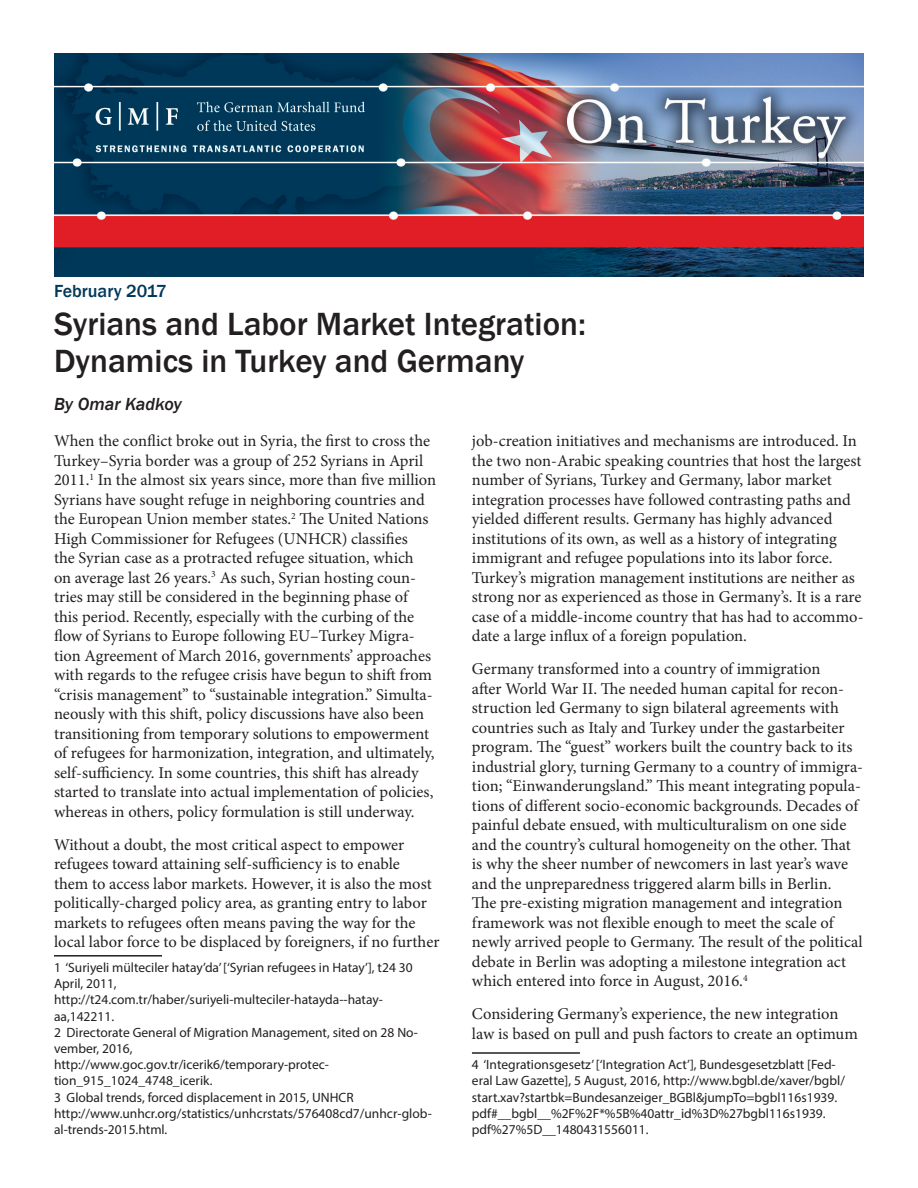
<style>
.page{position:relative;width:918px;height:1188px;background:#fff}
.page>*{position:absolute;margin:0;border:0;box-sizing:border-box;transform-origin:0 0}
.Headline{font:500 33px "Franklin Gothic";color:#231f20}
.Sub_Series_text{font:500 18px "Franklin Gothic";color:#003859}
.Byline{font:italic 500 18px "Franklin Gothic";color:#231f20}
.Bodycopy{font:16.5px/19.5px "Minion Pro";color:#231f20}
.t1{font:13.5px/16.2px "Myriad Pro";color:#231f20}
</style>
<div class="page">
<img style="left:54px;top:54px;width:810px;height:222px">
<hr style="left:54px;top:955px;width:108px;height:2px;background:#231f20">
<hr style="left:472px;top:1052px;width:108px;height:2px;background:#231f20">
<p class="Sub_Series_text" style="left:54px;top:280px;width:114px">February 2017</p>
<p class="Headline" style="left:54px;top:303px;width:534px">Syrians and Labor Market Integration:</p>
<p class="Headline" style="left:54px;top:341px;width:472px">Dynamics in Turkey and Germany</p>
<p class="Byline" style="left:54px;top:393px;width:129px">By Omar Kadkoy</p>
<p class="Bodycopy" style="left:54px;top:431px;width:384px">When the conflict broke out in Syria, the first to cross the Turkey–Syria border was a group of 252 Syrians in April 2011.<sup>1</sup> In the almost six years since, more than five million Syrians have sought refuge in neighboring countries and the European Union member states.<sup>2</sup> The United Nations High Commissioner for Refugees (UNHCR) classifies<br>the Syrian case as a protracted refugee situation, which<br>on average last 26 years.<sup>3</sup> As such, Syrian hosting coun&shy;tries may still be considered in the beginning phase of this period. Recently, especially with the curbing of the flow of Syrians to Europe following EU–Turkey Migra&shy;tion Agreement of March 2016, governments’ approaches with regards to the refugee crisis have begun to shift from “crisis management” to “sustainable integration.” Simulta&shy;neously with this shift, policy discussions have also been transitioning from temporary solutions to empowerment of refugees for harmonization, integration, and ultimately, self-sufficiency. In some countries, this shift has already started to translate into actual implementation of policies, whereas in others, policy formulation is still underway.</p>
<p class="Bodycopy" style="left:54px;top:835px;width:387px">Without a doubt, the most critical aspect to empower refugees toward attaining self-sufficiency is to enable<br>them to access labor markets. However, it is also the most politically-charged policy area, as granting entry to labor markets to refugees often means paving the way for the local labor force to be displaced by foreigners, if no further</p>
<p class="t1" style="left:54px;top:959px;width:360px">1 ‘Suriyeli mülteciler hatay’da’ [‘Syrian refugees in Hatay’], t24 30<br>April, 2011,</p>
<p class="t1" style="left:54px;top:992px;width:330px">http://t24.com.tr/haber/suriyeli-multeciler-hatayda--hatay&shy;aa,142211.</p>
<p class="t1" style="left:54px;top:1024px;width:365px">2 Directorate General of Migration Management, sited on 28 No&shy;vember, 2016,</p>
<p class="t1" style="left:54px;top:1056px;width:277px">http://www.goc.gov.tr/icerik6/temporary-protec&shy;tion_915_1024_4748_icerik.</p>
<p class="t1" style="left:54px;top:1089px;width:301px">3 Global trends, forced displacement in 2015, UNHCR</p>
<p class="t1" style="left:54px;top:1105px;width:379px">http://www.unhcr.org/statistics/unhcrstats/576408cd7/unhcr-glob&shy;al-trends-2015.html.</p>
<p class="Bodycopy" style="left:472px;top:431px;width:393px">job-creation initiatives and mechanisms are introduced. In the two non-Arabic speaking countries that host the largest number of Syrians, Turkey and Germany, labor market integration processes have followed contrasting paths and yielded different results. Germany has highly advanced institutions of its own, as well as a history of integrating immigrant and refugee populations into its labor force.<br>Turkey’s migration management institutions are neither as strong nor as experienced as those in Germany’s. It is a rare case of a middle-income country that has had to accommo&shy;date a large influx of a foreign population.</p>
<p class="Bodycopy" style="left:472px;top:659px;width:393px">Germany transformed into a country of immigration<br>after World War II. The needed human capital for recon&shy;struction led Germany to sign bilateral agreements with countries such as Italy and Turkey under the gastarbeiter program. The “guest” workers built the country back to its industrial glory, turning Germany to a country of immigra&shy;tion; “Einwanderungsland.” This meant integrating popula&shy;tions of different socio-economic backgrounds. Decades of painful debate ensued, with multiculturalism on one side and the country’s cultural homogeneity on the other. That is why the sheer number of newcomers in last year’s wave and the unpreparedness triggered alarm bills in Berlin.<br>The pre-existing migration management and integration framework was not flexible enough to meet the scale of newly arrived people to Germany. The result of the political debate in Berlin was adopting a milestone integration act which entered into force in August, 2016.<sup>4</sup></p>
<p class="Bodycopy" style="left:472px;top:1004px;width:387px">Considering Germany’s experience, the new integration law is based on pull and push factors to create an optimum</p>
<p class="t1" style="left:472px;top:1056px;width:375px">4 ‘Integrationsgesetz’ [‘Integration Act’], Bundesgesetzblatt [Fed&shy;eral Law Gazette], 5 August, 2016, http://www.bgbl.de/xaver/bgbl/ start.xav?startbk=Bundesanzeiger_BGBl&amp;jumpTo=bgbl116s1939. pdf#__bgbl__%2F%2F*%5B%40attr_id%3D%27bgbl116s1939. pdf%27%5D__1480431556011.</p>
</div>
